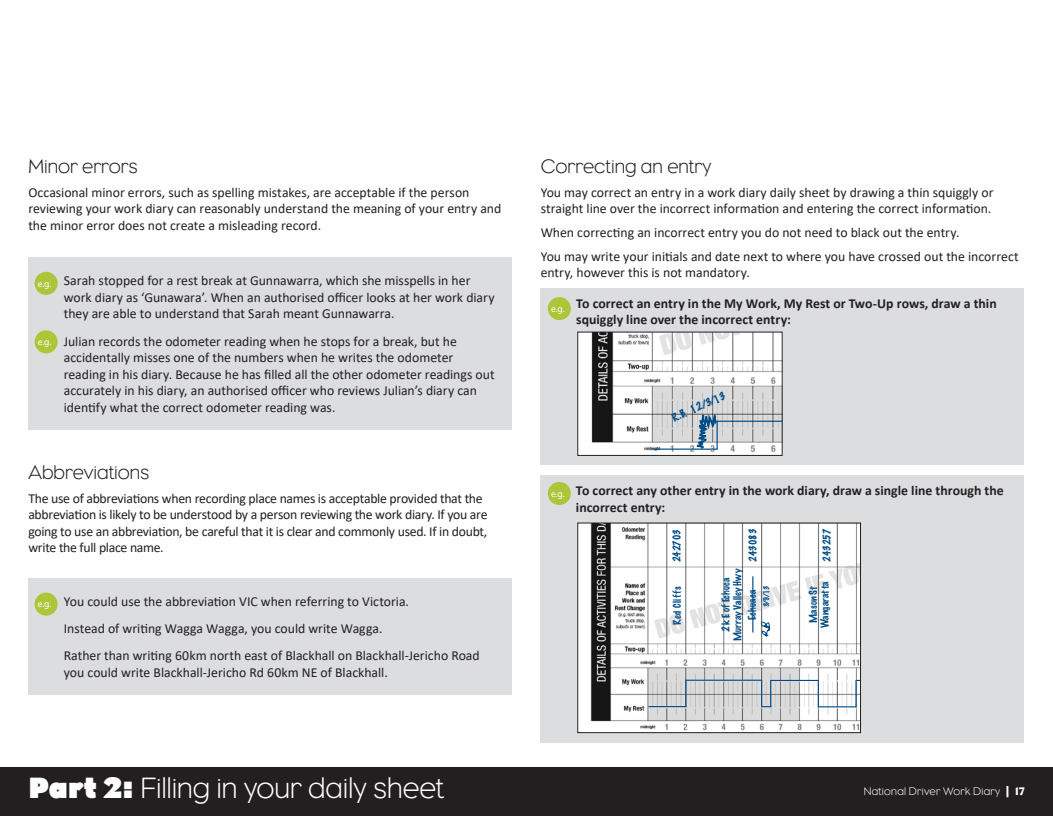
<style>
.page{position:relative;width:1053px;height:833px;background:#fff}
.page>*{position:absolute;margin:0;border:0;box-sizing:border-box;transform-origin:0 0}
.Heading_B{font:300 30px "Eagle";letter-spacing:-.005em;color:#fff}
.Heading_2{font:300 20px "Eagle";color:#231f20}
.Body_copy{font:13.75px/16.5px "Calibri";letter-spacing:-.005em;color:#231f20}
._10mm_indent{font:13.75px/16.5px "Calibri";color:#231f20}
._10mm_indent-2{font:700 13.75px/16.5px "Calibri";color:#231f20}
.t1{font:300 11.25px "Eagle";letter-spacing:.025em;color:#fff}
.t2{font:100 10.38px "Marker Felt";color:#004b87}
.t3{font:100 9.75px/11.8px "Marker Felt";color:#004b87;text-align:center}
.t4{font:100 9.75px "Marker Felt";letter-spacing:.035em;color:#004b87}
.t5{font:700 9.5px "Helvetica Rounded";color:#fff}
.t6{font:100 7.5px "Marker Felt";color:#004b87}
.s1{font-weight:900}
.s2{font-weight:400}
</style>
<div class="page">
<div style="left:28px;top:257px;width:484px;height:172px;background:#dcdddf"></div>
<div style="left:540px;top:289px;width:484px;height:176px;background:#dcdddf"></div>
<div style="left:540px;top:476px;width:484px;height:267px;background:#dcdddf"></div>
<div style="left:28px;top:578px;width:484px;height:116px;background:#dcdddf"></div>
<div style="left:35px;top:272px;width:23px;height:23px;background:#abc638;border-radius:50%"></div>
<div style="left:35px;top:330px;width:23px;height:23px;background:#abc638;border-radius:50%"></div>
<div style="left:35px;top:592px;width:23px;height:23px;background:#abc638;border-radius:50%"></div>
<div style="left:547px;top:297px;width:24px;height:23px;background:#abc638;border-radius:50%"></div>
<img style="left:579px;top:525px;width:279px;height:206px">
<div style="left:577px;top:523px;width:283px;height:210px;border:1px solid #231f20"></div>
<hr style="left:648px;top:706px;width:38px;height:1px;background:#004b87">
<hr style="left:817px;top:706px;width:39px;height:1px;background:#004b87">
<svg style="left:685px;top:681px;width:1px;height:25px"></svg>
<svg style="left:761px;top:680px;width:10px;height:27px"></svg>
<svg style="left:817px;top:681px;width:1px;height:26px"></svg>
<hr style="left:685px;top:679px;width:77px;height:2px;background:#004b87">
<hr style="left:770px;top:680px;width:48px;height:1px;background:#004b87">
<svg style="left:855px;top:680px;width:5px;height:27px"></svg>
<hr style="left:752px;top:576px;width:1px;height:56px;background:#004b87">
<svg style="left:761px;top:621px;width:9px;height:16px"></svg>
<img style="left:579px;top:334px;width:201px;height:120px">
<div style="left:577px;top:332px;width:205px;height:124px;border:1px solid #231f20"></div>
<hr style="left:652px;top:448px;width:65px;height:2px;background:#004b87">
<hr style="left:702px;top:420px;width:80px;height:2px;background:#004b87">
<svg style="left:643px;top:288px;width:74px;height:161px"></svg>
<div style="left:547px;top:482px;width:24px;height:23px;background:#abc638;border-radius:50%"></div>
<div style="left:0;top:767px;width:1052px;height:48px;background:#231f20"></div>
<p class="Heading_2" style="left:28px;top:155px;width:111px">Minor errors</p>
<p class="Body_copy" style="left:28px;top:184px;width:474px">Occasional minor errors, such as spelling mistakes, are acceptable if the person reviewing your work diary can reasonably understand the meaning of your entry and the minor error does not create a misleading record.</p>
<p class="t5" style="left:38px;top:277px;width:15px">e.g.</p>
<p class="t5" style="left:38px;top:336px;width:15px">e.g.</p>
<p class="_10mm_indent" style="left:64px;top:272px;width:432px">Sarah stopped for a rest break at Gunnawarra, which she misspells in her work diary as ‘Gunawara’. When an authorised officer looks at her work diary they are able to understand that Sarah meant Gunnawarra.</p>
<p class="_10mm_indent" style="left:64px;top:332px;width:432px">Julian records the odometer reading when he stops for a break, but he accidentally misses one of the numbers when he writes the odometer reading in his diary. Because he has filled all the other odometer readings out accurately in his diary, an authorised officer who reviews Julian’s diary can identify what the correct odometer reading was.</p>
<p class="Heading_2" style="left:28px;top:461px;width:123px">Abbreviations</p>
<p class="Body_copy" style="left:28px;top:489px;width:460px">The use of abbreviations when recording place names is acceptable provided that the abbreviation is likely to be understood by a person reviewing the work diary. If you are going to use an abbreviation, be careful that it is clear and commonly used. If in doubt, write the full place name.</p>
<p class="t5" style="left:38px;top:598px;width:15px">e.g.</p>
<p class="_10mm_indent" style="left:64px;top:592px;width:347px">You could use the abbreviation VIC when referring to Victoria.</p>
<p class="_10mm_indent" style="left:64px;top:620px;width:320px">Instead of writing Wagga Wagga, you could write Wagga.</p>
<p class="_10mm_indent" style="left:64px;top:647px;width:417px">Rather than writing 60km north east of Blackhall on Blackhall-Jericho Road you could write Blackhall-Jericho Rd 60km NE of Blackhall.</p>
<p class="Heading_2" style="left:540px;top:155px;width:172px">Correcting an entry</p>
<p class="Body_copy" style="left:540px;top:184px;width:454px">You may correct an entry in a work diary daily sheet by drawing a thin squiggly or straight line over the incorrect information and entering the correct information.</p>
<p class="Body_copy" style="left:540px;top:224px;width:420px">When correcting an incorrect entry you do not need to black out the entry.</p>
<p class="Body_copy" style="left:540px;top:247px;width:479px">You may write your initials and date next to where you have crossed out the incorrect entry, however this is not mandatory.</p>
<p class="_10mm_indent-2" style="left:576px;top:295px;width:422px">To correct an entry in the My Work, My Rest or Two-Up rows, draw a thin squiggly line over the incorrect entry:</p>
<p class="t5" style="left:551px;top:303px;width:15px">e.g.</p>
<p class="t2" style="left:669px;top:412px;width:59px;rotate:-24deg">R.B. 12/3/13</p>
<p class="t5" style="left:551px;top:488px;width:15px">e.g.</p>
<p class="_10mm_indent-2" style="left:576px;top:482px;width:429px">To correct any other entry in the work diary, draw a single line through the incorrect entry:</p>
<p class="t3" style="left:671px;top:562px;width:35px;rotate:-90deg">242703</p>
<p class="t3" style="left:746px;top:562px;width:35px;rotate:-90deg">243083</p>
<p class="t3" style="left:820px;top:562px;width:35px;rotate:-90deg">243257</p>
<p class="t6" style="left:761px;top:607px;width:24px;rotate:-90deg">3/9/13</p>
<p class="t3" style="left:720px;top:641px;width:74px;rotate:-90deg">2 k E of Echuca<br>Murray Valley Hwy</p>
<p class="t3" style="left:807px;top:628px;width:49px;rotate:-90deg">Mason St<br>Wangaratta</p>
<p class="t3" style="left:671px;top:624px;width:40px;rotate:-90deg">Red Cliffs</p>
<p class="t4" style="left:745px;top:620px;width:33px;rotate:-90deg">Echuaca</p>
<p class="Heading_B" style="left:28px;top:771px;width:417px"><span class="s1">Part 2:</span> Filling in your daily sheet</p>
<p class="t1" style="left:863px;top:784px;width:162px">National Driver Work Diary <span class="s1">|</span> <span class="s2">17</span></p>
</div>
